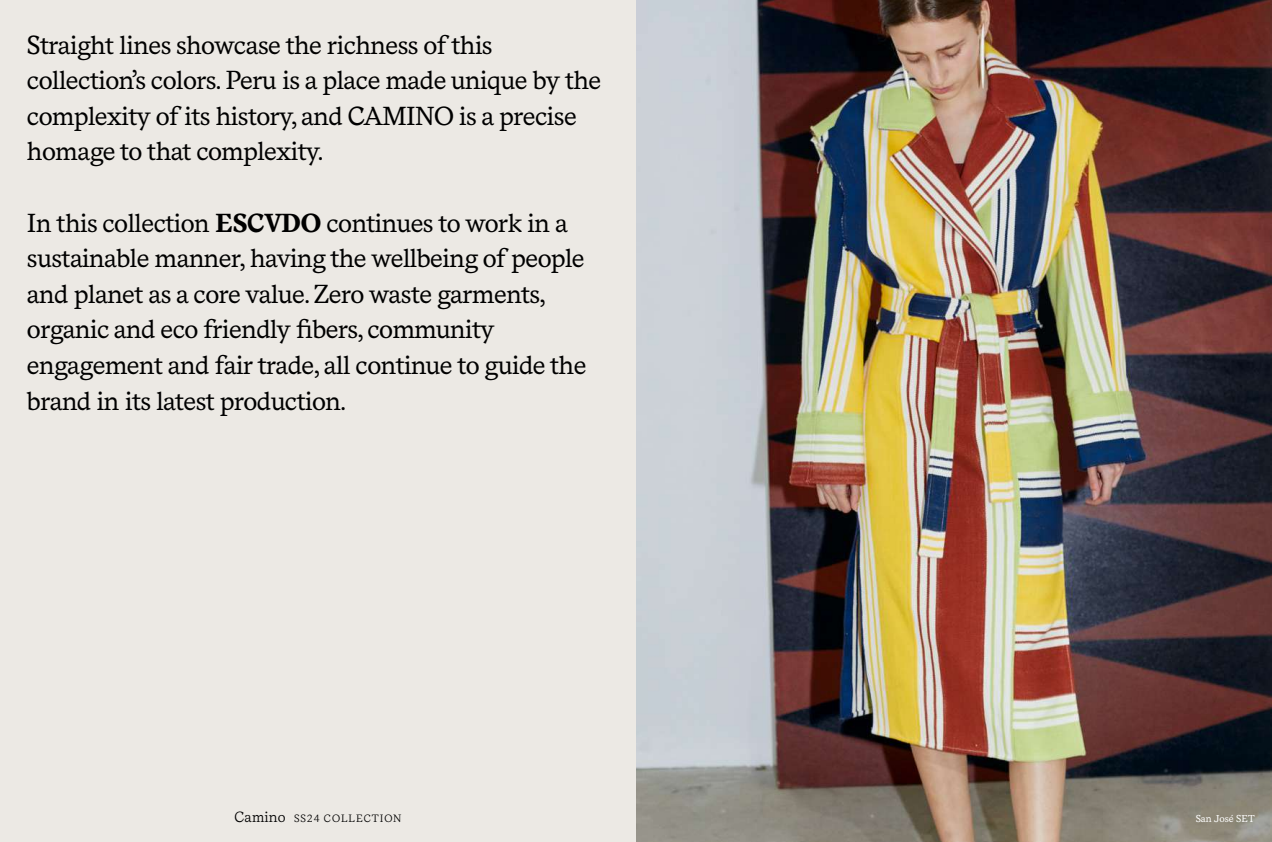
<style>
.page{position:relative;width:1272px;height:842px;background:#fff}
.page>*{position:absolute;margin:0;border:0;box-sizing:border-box;transform-origin:0 0}
.t1{font:26px/35.6px "Messina Serif";letter-spacing:-.02em;color:#000}
.t2{font:10.6px "Messina Serif Trial";letter-spacing:.08em;color:#000}
.t3{font:10px "Messina Serif";color:#fff}
.s1{font-weight:700}
.s2{font-size:14.8px}
</style>
<div class="page">
<img style="left:636px;top:0;width:636px;height:842px">
<div style="left:0;top:0;width:623px;height:842px;background:#ece9e4"></div>
<p class="t1" style="left:27px;top:28px;width:576px">Straight lines showcase the richness of this collection’s colors. Peru is a place made unique by the complexity of its history, and CAMINO is a precise homage to that complexity.</p>
<p class="t1" style="left:27px;top:206px;width:561px">In this collection <span class="s1">ESCVDO</span> continues to work in a sustainable manner, having the wellbeing of people and planet as a core value. Zero waste garments, organic and eco friendly fibers, community engagement and fair trade, all continue to guide the brand in its latest production.</p>
<p class="t2" style="left:234px;top:814px;width:169px"><span class="s2">Camino</span> SS24 COLLECTION</p>
<p class="t3" style="left:1187px;top:813px;width:69px">Carmen SHIRT</p>
<p class="t3" style="left:1196px;top:813px;width:54px">San José SE</p>
</div>
